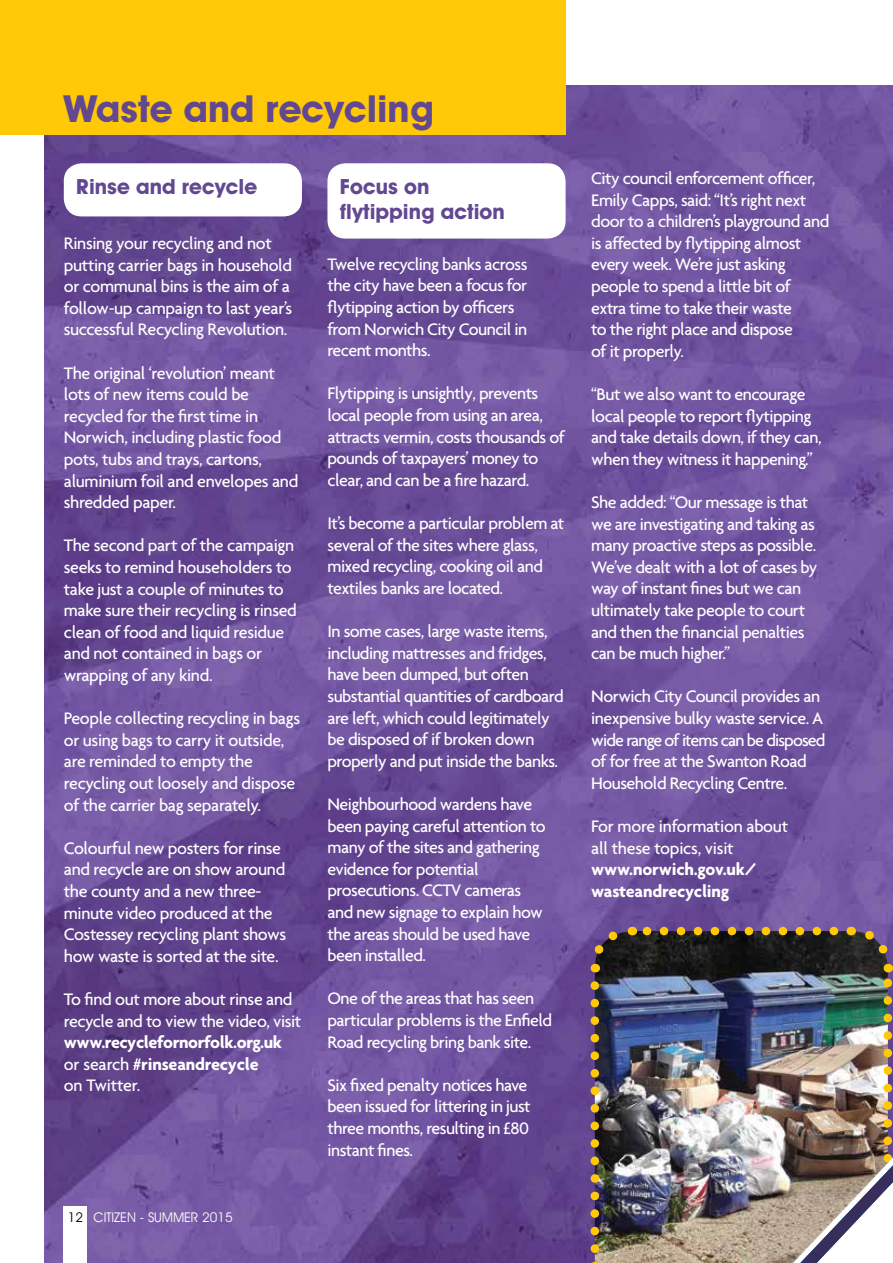
<style>
.page{position:relative;width:893px;height:1263px;background:#fff}
.page>*{position:absolute;margin:0;border:0;box-sizing:border-box;transform-origin:0 0}
.t1{font:700 37.5px "Avant Garde IT Cby BT";color:#624891}
.t2{font:700 21px/25.2px "Avant Garde IT Cby BT";color:#624891}
.t3{font:500 18px/21.6px "Agenda";letter-spacing:-.03em;color:#fff}
.t4{font:700 18px/21.6px "Agenda";letter-spacing:-.01em;color:#fff}
.t5{font:13.5px "Avant Garde IT Cby BT";color:#fff}
.s1{font-weight:500}
.s2{color:#000}
</style>
<div class="page">
<img style="left:45px;top:85px;width:848px;height:1178px">
<img style="left:595px;top:931px;width:45px;height:332px">
<svg style="left:586px;top:924px;width:39px;height:48px;background:#503d4d"></svg>
<svg style="left:591px;top:985px;width:8px;height:278px;background:#937542"></svg>
<div style="left:64px;top:163px;width:238px;height:53px;background:#fff;border-radius:18px"></div>
<div style="left:64px;top:1206px;width:23px;height:57px;background:#fff"></div>
<div style="left:0;top:0;width:566px;height:135px;background:#ffc907"></div>
<div style="left:327px;top:163px;width:239px;height:76px;background:#fff;border-radius:18px"></div>
<svg style="left:781px;top:744px;width:112px;height:178px;background:#7559a3"></svg>
<img style="left:640px;top:922px;width:253px;height:341px">
<h1 class="t1" style="left:64px;top:86px;width:372px">Waste and recycling</h1>
<p class="t2" style="left:76px;top:173px;width:182px">Rinse and recycle</p>
<p class="t3" style="left:64px;top:232px;width:230px">Rinsing your recycling and not putting carrier bags in household or communal bins is the aim of a follow-up campaign to last year’s successful Recycling Revolution.</p>
<p class="t3" style="left:64px;top:361px;width:236px">The original ‘revolution’ meant lots of new items could be recycled for the first time in<br>Norwich, including plastic food pots, tubs and trays, cartons, aluminium foil and envelopes and shredded paper.</p>
<p class="t3" style="left:64px;top:534px;width:235px">The second part of the campaign seeks to remind householders to take just a couple of minutes to make sure their recycling is rinsed clean of food and liquid residue and not contained in bags or wrapping of any kind.</p>
<p class="t3" style="left:64px;top:707px;width:238px">People collecting recycling in bags or using bags to carry it outside, are reminded to empty the recycling out loosely and dispose of the carrier bag separately.</p>
<p class="t3" style="left:64px;top:837px;width:224px">Colourful new posters for rinse and recycle are on show around the county and a new three&shy;minute video produced at the<br>Costessey recycling plant shows how waste is sorted at the site.</p>
<p class="t3" style="left:64px;top:988px;width:239px">To find out more about rinse and recycle and to view the video, visit</p>
<p class="t4" style="left:64px;top:1031px;width:220px">www.recyclefornorfolk.org.uk <span class="s1">or search</span> #rinseandrecycle<br><span class="s1">on Twitter.</span></p>
<p class="t5" style="left:68px;top:1209px;width:166px"><span class="s2">12</span> CITIZEN - SUMMER 2015</p>
<p class="t2" style="left:340px;top:173px;width:166px">Focus on flytipping action</p>
<p class="t3" style="left:327px;top:253px;width:201px">Twelve recycling banks across the city have been a focus for flytipping action by officers from Norwich City Council in recent months.</p>
<p class="t3" style="left:327px;top:382px;width:239px">Flytipping is unsightly, prevents local people from using an area, attracts vermin, costs thousands of pounds of taxpayers’ money to clear, and can be a fire hazard.</p>
<p class="t3" style="left:327px;top:512px;width:238px">It’s become a particular problem at several of the sites where glass, mixed recycling, cooking oil and textiles banks are located.</p>
<p class="t3" style="left:327px;top:620px;width:238px">In some cases, large waste items, including mattresses and fridges, have been dumped, but often substantial quantities of cardboard are left, which could legitimately be disposed of if broken down properly and put inside the banks.</p>
<p class="t3" style="left:327px;top:793px;width:220px">Neighbourhood wardens have been paying careful attention to many of the sites and gathering evidence for potential prosecutions. CCTV cameras and new signage to explain how the areas should be used have been installed.</p>
<p class="t3" style="left:327px;top:987px;width:226px">One of the areas that has seen particular problems is the Enfield<br>Road recycling bring bank site.</p>
<p class="t3" style="left:327px;top:1074px;width:205px">Six fixed penalty notices have been issued for littering in just three months, resulting in £80 instant fines.</p>
<p class="t3" style="left:591px;top:167px;width:240px">City council enforcement officer,<br>Emily Capps, said: “It’s right next door to a children’s playground and is affected by flytipping almost every week. We’re just asking people to spend a little bit of extra time to take their waste<br>to the right place and dispose<br>of it properly.</p>
<p class="t3" style="left:591px;top:383px;width:232px">“But we also want to encourage local people to report flytipping and take details down, if they can, when they witness it happening.”</p>
<p class="t3" style="left:591px;top:491px;width:228px">She added: “Our message is that we are investigating and taking as many proactive steps as possible.<br>We’ve dealt with a lot of cases by way of instant fines but we can ultimately take people to court and then the financial penalties can be much higher.”</p>
<p class="t3" style="left:591px;top:685px;width:236px">Norwich City Council provides an inexpensive bulky waste service. A wide range of items can be disposed of for free at the Swanton Road<br>Household Recycling Centre.</p>
<p class="t3" style="left:591px;top:815px;width:199px">For more information about all these topics, visit</p>
<p class="t4" style="left:591px;top:858px;width:167px">www.norwich.gov.uk/ wasteandrecycling</p>
</div>
